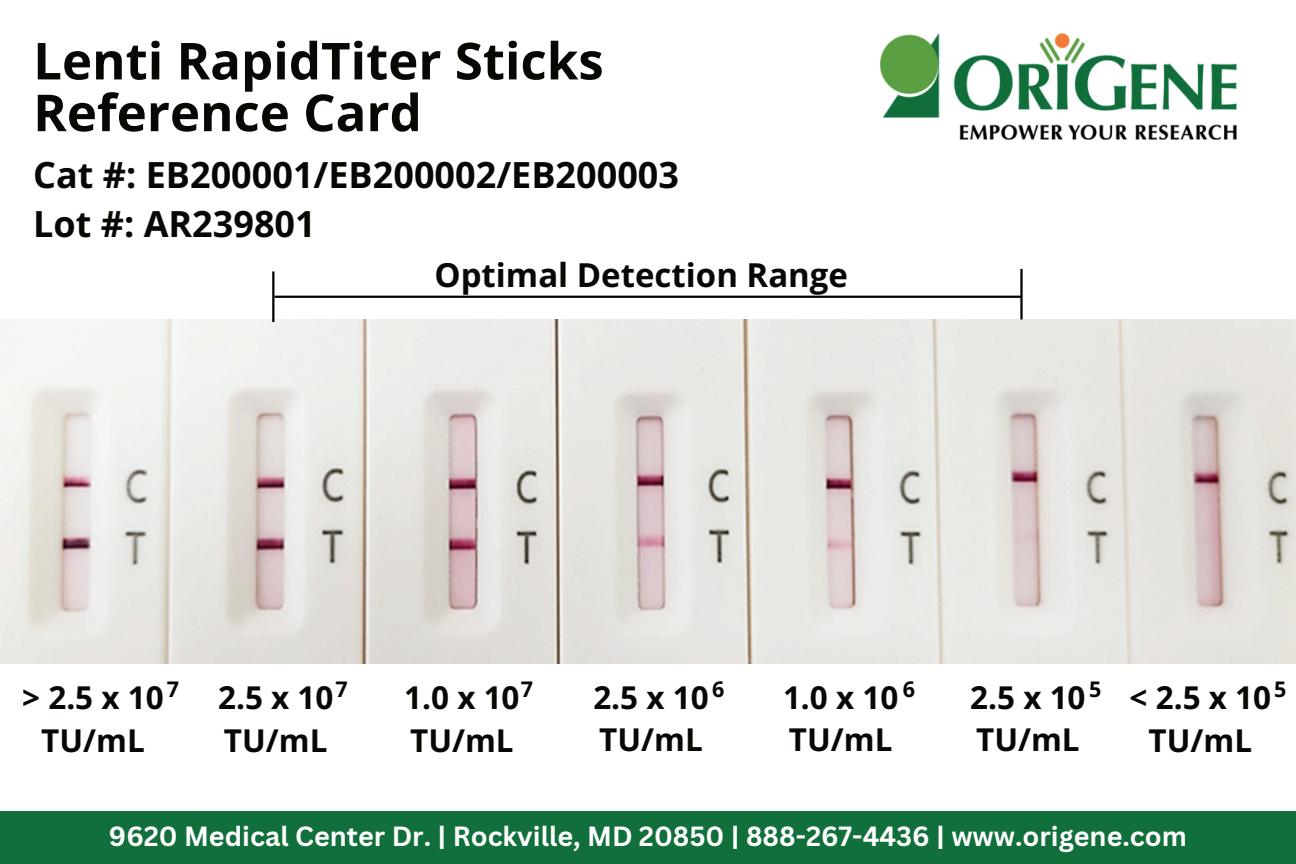
<style>
.page{position:relative;width:1296px;height:864px;background:#fff}
.page>*{position:absolute;margin:0;border:0;box-sizing:border-box;transform-origin:0 0}
.t1{font:700 51px/51.6px "Open Sans";color:#080704}
.t2{font:700 36px/49.5px "Open Sans";color:#080704}
.t3{font:700 33px "Open Sans";color:#080704}
.t4{font:700 31.5px/42.6px "Open Sans";color:#080704}
.t5{font:700 27px "Canva Sans";color:#fff}
.t6{font:700 21.6px "Open Sans";color:#080704}
</style>
<div class="page">
<img style="left:881px;top:34px;width:355px;height:105px">
<img style="left:0;top:319px;width:1296px;height:345px">
<div style="left:0;top:811px;width:1296px;height:53px;background:#116f3b"></div>
<hr style="left:274px;top:296px;width:748px;height:2px;background:#000">
<hr style="left:272px;top:271px;width:2px;height:51px;background:#000">
<hr style="left:1020px;top:269px;width:3px;height:50px;background:#000">
<h1 class="t1" style="left:33px;top:34px;width:572px">Lenti RapidTiter Sticks<br>Reference Card</h1>
<p class="t2" style="left:33px;top:149px;width:647px">Cat #: EB200001/EB200002/EB200003<br>Lot #: AR239801</p>
<p class="t3" style="left:434px;top:251px;width:415px">Optimal Detection Range</p>
<p class="t6" style="left:167px;top:674px;width:14px">7</p>
<p class="t6" style="left:336px;top:674px;width:14px">7</p>
<p class="t4" style="left:404px;top:676px;width:117px">1.0 x 10<br>TU/mL</p>
<p class="t6" style="left:521px;top:674px;width:14px">7</p>
<p class="t4" style="left:593px;top:675px;width:117px">2.5 x 10<br>TU/mL</p>
<p class="t6" style="left:712px;top:674px;width:14px">6</p>
<p class="t4" style="left:783px;top:675px;width:117px">1.0 x 10<br>TU/mL</p>
<p class="t6" style="left:903px;top:674px;width:14px">6</p>
<p class="t4" style="left:970px;top:675px;width:117px">2.5 x 10<br>TU/mL</p>
<p class="t6" style="left:1089px;top:674px;width:14px">5</p>
<p class="t4" style="left:22px;top:676px;width:143px;text-align:center">&gt; 2.5 x 10<br>TU/mL</p>
<p class="t4" style="left:218px;top:676px;width:117px">2.5 x 10<br>TU/mL</p>
<p class="t4" style="left:1130px;top:676px;width:143px;text-align:center">&lt; 2.5 x 10<br>TU/mL</p>
<p class="t6" style="left:1274px;top:674px;width:14px">5</p>
<p class="t5" style="left:109px;top:820px;width:1080px">9620 Medical Center Dr. | Rockville, MD 20850 | 888-267-4436 | www.origene.com</p>
</div>
